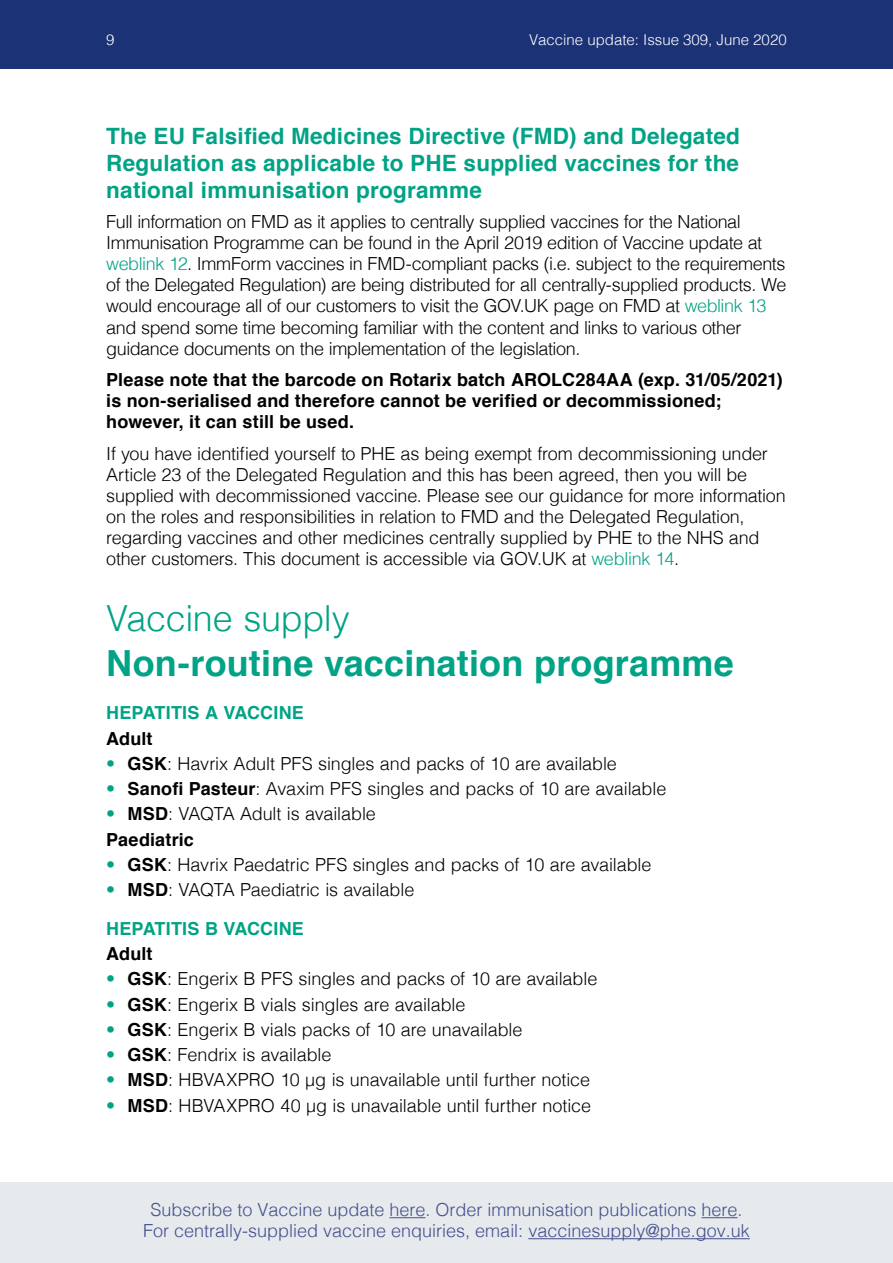
<style>
.page{position:relative;width:893px;height:1263px;background:#fff}
.page>*{position:absolute;margin:0;border:0;box-sizing:border-box;transform-origin:0 0}
.t1{font:700 36px "Helvetica";letter-spacing:.005em;color:#00a385}
.t2{font:300 36px "Helvetica";letter-spacing:-.01em;color:#00a385}
.t3{font:700 22.5px/27px "Helvetica";letter-spacing:.01em;color:#00a385;text-align:justify}
.t4{font:300 18px/21px "Helvetica";letter-spacing:-.015em;color:#000}
.t5{font:700 18px/21px "Helvetica";letter-spacing:.01em;color:#000}
.t6{font:300 18px/21px "Helvetica";color:#444f8d;text-align:center}
.t7{font:700 18px "Helvetica";letter-spacing:.01em;color:#00a385}
.t8{font:300 15px "Helvetica";color:#fff}
.s1{color:#00a385}
.s2{font-weight:700}
.s3{font-weight:700;color:#00a385}
</style>
<div class="page">
<div style="left:0;top:1182px;width:893px;height:81px;background:#e6eaed"></div>
<div style="left:0;top:0;width:893px;height:68px;background:#1b3276"></div>
<hr style="left:389px;top:1217px;width:36px;height:1px;background:#444f8d">
<hr style="left:702px;top:1217px;width:36px;height:1px;background:#444f8d">
<hr style="left:528px;top:1238px;width:222px;height:1px;background:#444f8d">
<p class="t8" style="left:106px;top:27px;width:10px">9</p>
<p class="t8" style="left:529px;top:27px;width:259px">Vaccine update: Issue 309, June 2020</p>
<p class="t3" style="left:106px;top:123px;width:635px">The EU Falsified Medicines Directive (FMD) and Delegated Regulation as applicable to PHE supplied vaccines for the national immunisation programme</p>
<p class="t4" style="left:106px;top:210px;width:682px">Full information on FMD as it applies to centrally supplied vaccines for the National Immunisation Programme can be found in the April 2019 edition of Vaccine update at <span class="s1">weblink 12</span>. ImmForm vaccines in FMD-compliant packs (i.e. subject to the requirements of the Delegated Regulation) are being distributed for all centrally-supplied products. We would encourage all of our customers to visit the GOV.UK page on FMD at <span class="s1">weblink 13 </span>and spend some time becoming familiar with the content and links to various other guidance documents on the implementation of the legislation.</p>
<p class="t5" style="left:106px;top:369px;width:678px">Please note that the barcode on Rotarix batch AROLC284AA (exp. 31/05/2021) is non-serialised and therefore cannot be verified or decommissioned; however, it can still be used.</p>
<p class="t4" style="left:106px;top:441px;width:681px">If you have identified yourself to PHE as being exempt from decommissioning under Article 23 of the Delegated Regulation and this has been agreed, then you will be supplied with decommissioned vaccine. Please see our guidance for more information on the roles and responsibilities in relation to FMD and the Delegated Regulation, regarding vaccines and other medicines centrally supplied by PHE to the NHS and other customers. This document is accessible via GOV.UK at <span class="s1">weblink 14</span>.</p>
<h1 class="t2" style="left:106px;top:587px;width:245px">Vaccine supply</h1>
<h1 class="t1" style="left:106px;top:634px;width:629px">Non-routine vaccination programme</h1>
<p class="t7" style="left:106px;top:698px;width:199px">HEPATITIS A VACCINE</p>
<p class="t5" style="left:106px;top:728px;width:48px">Adult</p>
<p class="t4" style="left:106px;top:752px;width:512px"><span class="s1">•</span> <span class="s2">GSK</span>: Havrix Adult PFS singles and packs of 10 are available</p>
<p class="t4" style="left:106px;top:777px;width:562px"><span class="s1">•</span> <span class="s2">Sanofi Pasteur</span>: Avaxim PFS singles and packs of 10 are available</p>
<p class="t4" style="left:106px;top:800px;width:271px;line-height:25.2px"><span class="s1">•</span> <span class="s2">MSD</span>: VAQTA Adult is available<br><span class="s2">Paediatric</span></p>
<p class="t4" style="left:106px;top:853px;width:547px"><span class="s1">•</span> <span class="s2">GSK</span>: Havrix Paedatric PFS singles and packs of 10 are available</p>
<p class="t4" style="left:106px;top:869px;width:310px;line-height:38.7px"><span class="s1">•</span> <span class="s2">MSD</span>: VAQTA Paediatric is available<br><span class="s3">HEPATITIS B VACCINE</span></p>
<p class="t5" style="left:106px;top:943px;width:48px">Adult</p>
<p class="t4" style="left:106px;top:967px;width:493px"><span class="s1">•</span> <span class="s2">GSK</span>: Engerix B PFS singles and packs of 10 are available</p>
<p class="t4" style="left:106px;top:992px;width:361px"><span class="s1">•</span> <span class="s2">GSK</span>: Engerix B vials singles are available</p>
<p class="t4" style="left:106px;top:1018px;width:418px"><span class="s1">•</span> <span class="s2">GSK</span>: Engerix B vials packs of 10 are unavailable</p>
<p class="t4" style="left:106px;top:1043px;width:227px"><span class="s1">•</span> <span class="s2">GSK</span>: Fendrix is available</p>
<p class="t4" style="left:106px;top:1068px;width:485px"><span class="s1">•</span> <span class="s2">MSD</span>: HBVAXPRO 10 µg is unavailable until further notice</p>
<p class="t4" style="left:106px;top:1093px;width:486px"><span class="s1">•</span> <span class="s2">MSD</span>: HBVAXPRO 40 µg is unavailable until further notice</p>
<p class="t6" style="left:143px;top:1198px;width:608px">Subscribe to Vaccine update here. Order immunisation publications here.<br>For centrally-supplied vaccine enquiries, email: vaccinesupply@phe.gov.uk</p>
</div>
